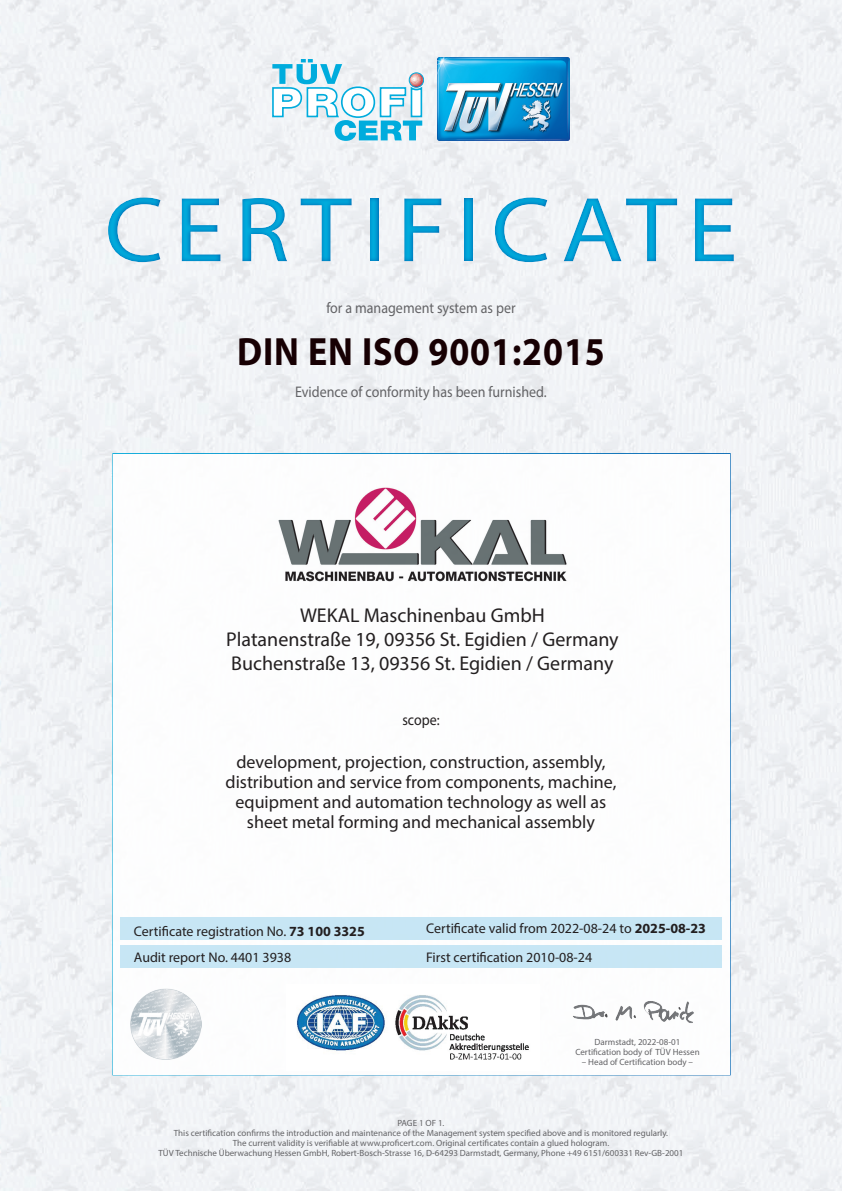
<style>
.page{position:relative;width:842px;height:1191px;background:#fff}
.page>*{position:absolute;margin:0;border:0;box-sizing:border-box;transform-origin:0 0}
.t1{font:93px "Myriad Pro";letter-spacing:.1em;color:#00acdd;scale:1.1 1}
.t2{font:700 39.6px "Myriad Pro";letter-spacing:.025em;color:#170003;scale:.91 1}
.t3{font:20px/24px "Myriad Pro";color:#231f20;text-align:center}
.t4{font:18px/20px "Myriad Pro";color:#231f20;text-align:center}
.t5{font:15.4px "Myriad Pro";color:#636366;scale:.91 1}
.t6{font:15.4px "Myriad Pro";color:#231f20;scale:.91 1}
.t7{font:14px/26px "Myriad Pro";color:#231f20}
.t8{font:9px/10px "Myriad Pro";color:#636366;text-align:center}
.s1{font-weight:700}
</style>
<div class="page">
<img style="left:0;top:0;width:842px;height:1191px">
<img style="left:437px;top:57px;width:132px;height:83px">
<svg style="left:272px;top:59px;width:152px;height:82px"></svg>
<div style="left:112px;top:453px;width:619px;height:622px;background:#fff;border:2px solid #fff"></div>
<div style="left:120px;top:945px;width:602px;height:23px;background:#c1e4f4"></div>
<div style="left:121px;top:917px;width:601px;height:22px;background:#c1e4f4"></div>
<img style="left:296px;top:995px;width:233px;height:65px">
<img style="left:744px;top:810px;width:77px;height:55px">
<img style="left:736px;top:724px;width:98px;height:40px">
<img style="left:735px;top:636px;width:95px;height:35px">
<img style="left:736px;top:549px;width:93px;height:35px">
<img style="left:737px;top:479px;width:91px;height:36px">
<img style="left:642px;top:1096px;width:99px;height:53px">
<img style="left:573px;top:1001px;width:121px;height:22px">
<div style="left:0;top:172px;width:842px;height:114px;background:#006bb6;opacity:.75"></div>
<img style="left:130px;top:988px;width:71px;height:71px">
<img style="left:278px;top:487px;width:289px;height:95px">
<h1 class="t1" style="left:104px;top:173px;width:577px">CERTIFICATE</h1>
<h3 class="t5" style="left:326px;top:298px;width:209px">for a management system as per</h3>
<h2 class="t2" style="left:237px;top:326px;width:406px">DIN EN ISO 9001:2015</h2>
<h3 class="t5" style="left:295px;top:382px;width:278px">Evidence of conformity has been furnished.</h3>
<h3 class="t3" style="left:226px;top:603px;width:394px">WEKAL Maschinenbau GmbH<br>Platanenstraße 19, 09356 St. Egidien / Germany<br>Buchenstraße 13, 09356 St. Egidien / Germany</h3>
<h3 class="t6" style="left:402px;top:710px;width:42px">scope:</h3>
<h3 class="t4" style="left:225px;top:751px;width:392px">development, projection, construction, assembly, distribution and service from components, machine, equipment and automation technology as well as sheet metal forming and mechanical assembly</h3>
<h3 class="t7" style="left:134px;top:917px;width:232px">Certificate registration No. <span class="s1">73 100 3325<br></span>Audit report No. 4401 3938</h3>
<h3 class="t7" style="left:426px;top:915px;width:281px">Certificate valid from 2022-08-24 to <span class="s1">2025-08-23</span></h3>
<h3 class="t7" style="left:426px;top:943px;width:168px">First certification 2010-08-24</h3>
<p class="t8" style="left:575px;top:1037px;width:126px">Darmstadt, 2022-08-01<br>Certification body of TÜV Hessen</p>
<p class="t8" style="left:582px;top:1057px;width:113px">– Head of Certification body –</p>
<p class="t8" style="left:159px;top:1118px;width:526px">PAGE 1 OF 1.<br>This certification confirms the introduction and maintenance of the Management system specified above and is monitored regularly.<br>The current validity is verifiable at www.proficert.com. Original certificates contain a glued hologram.<br>TÜV Technische Überwachung Hessen GmbH, Robert-Bosch-Strasse 16, D-64293 Darmstadt, Germany, Phone +49 6151/600331 Rev-GB-2001</p>
</div>
